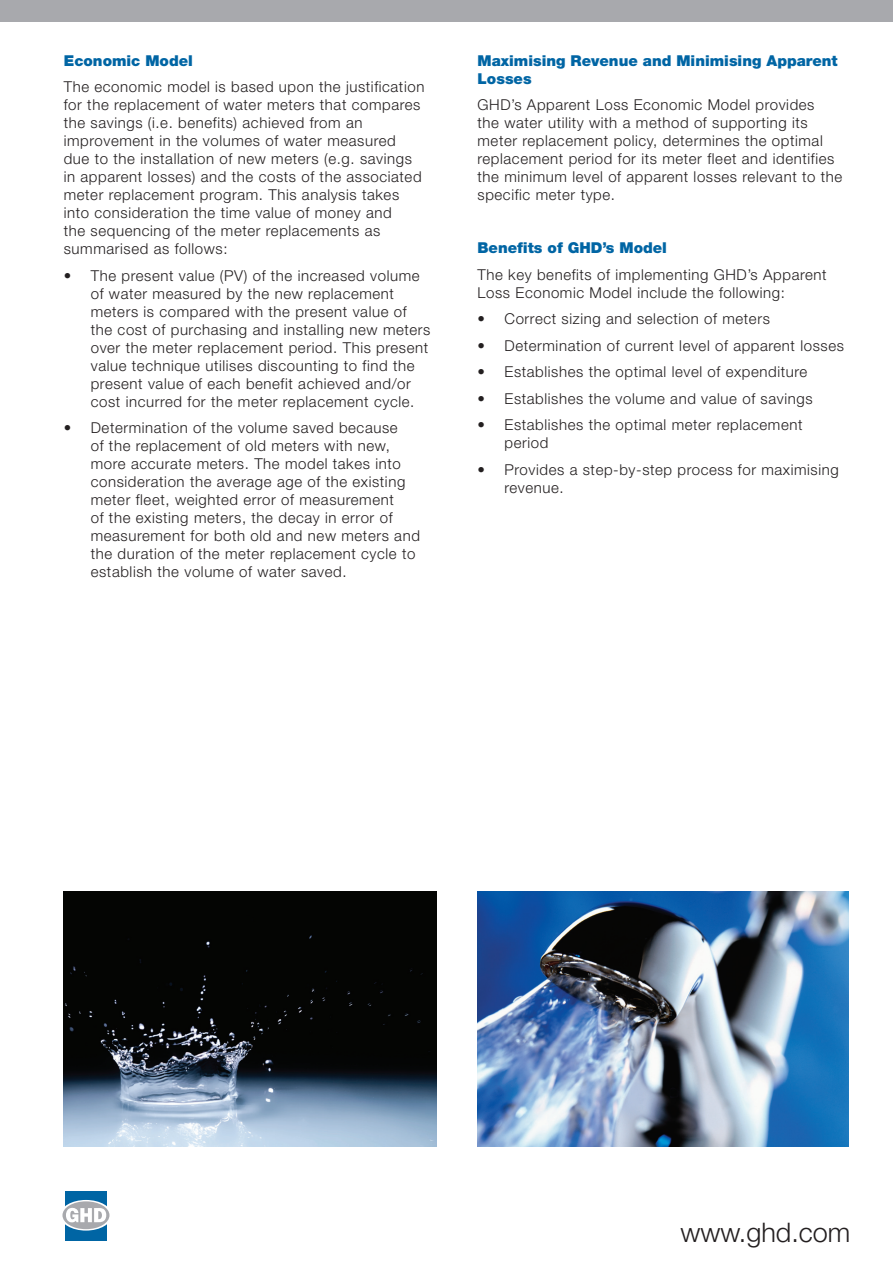
<style>
.page{position:relative;width:893px;height:1263px;background:#fff}
.page>*{position:absolute;margin:0;border:0;box-sizing:border-box;transform-origin:0 0}
.t1{font:300 27px "Helvetica Neue LT";color:#231f20}
.t2{font:300 15px/18px "Helvetica Neue LT";letter-spacing:.04em;color:#231f20}
.t3{font:900 15px/18px "Helvetica Neue LT";color:#0065a4}
</style>
<div class="page">
<div style="left:0;top:0;width:893px;height:21px;background:#a8a9ad"></div>
<svg style="left:65px;top:1240px;width:42px;height:1px"></svg>
<div style="left:65px;top:1191px;width:42px;height:49px;background:#0065a4"></div>
<svg style="left:60px;top:1200px;width:52px;height:30px"></svg>
<div style="left:62px;top:1201px;width:47px;height:28px;background:#a8a9ad;border-radius:50%"></div>
<svg style="left:66px;top:1207px;width:41px;height:16px"></svg>
<img style="left:64px;top:892px;width:372px;height:255px">
<img style="left:477px;top:892px;width:372px;height:255px">
<p class="t3" style="left:64px;top:51px;width:131px">Economic Model</p>
<p class="t2" style="left:64px;top:77px;width:362px">The economic model is based upon the justification for the replacement of water meters that compares the savings (i.e. benefits) achieved from an improvement in the volumes of water measured due to the installation of new meters (e.g. savings in apparent losses) and the costs of the associated meter replacement program. This analysis takes into consideration the time value of money and<br>the sequencing of the meter replacements as summarised as follows:</p>
<p class="t2" style="left:91px;top:266px;width:341px;text-indent:-27px">• The present value (PV) of the increased volume of water measured by the new replacement meters is compared with the present value of the cost of purchasing and installing new meters over the meter replacement period. This present value technique utilises discounting to find the present value of each benefit achieved and/or cost incurred for the meter replacement cycle.</p>
<p class="t2" style="left:91px;top:418px;width:331px;text-indent:-27px">• Determination of the volume saved because<br>of the replacement of old meters with new, more accurate meters. The model takes into consideration the average age of the existing meter fleet, weighted error of measurement<br>of the existing meters, the decay in error of measurement for both old and new meters and the duration of the meter replacement cycle to establish the volume of water saved.</p>
<p class="t3" style="left:477px;top:51px;width:362px">Maximising Revenue and Minimising Apparent<br>Losses</p>
<p class="t2" style="left:477px;top:95px;width:366px">GHD’s Apparent Loss Economic Model provides<br>the water utility with a method of supporting its meter replacement policy, determines the optimal replacement period for its meter fleet and identifies the minimum level of apparent losses relevant to the specific meter type.</p>
<p class="t3" style="left:477px;top:239px;width:191px">Benefits of GHD’s Model</p>
<p class="t2" style="left:477px;top:265px;width:351px">The key benefits of implementing GHD’s Apparent<br>Loss Economic Model include the following:</p>
<p class="t2" style="left:477px;top:309px;width:294px">• Correct sizing and selection of meters</p>
<p class="t2" style="left:477px;top:336px;width:368px">• Determination of current level of apparent losses</p>
<p class="t2" style="left:477px;top:362px;width:331px">• Establishes the optimal level of expenditure</p>
<p class="t2" style="left:477px;top:389px;width:337px">• Establishes the volume and value of savings</p>
<p class="t2" style="left:504px;top:415px;width:299px;text-indent:-27px">• Establishes the optimal meter replacement period</p>
<p class="t2" style="left:504px;top:460px;width:336px;text-indent:-27px">• Provides a step-by-step process for maximising revenue.</p>
<h1 class="t1" style="left:680px;top:1215px;width:172px">www.ghd.com</h1>
</div>
